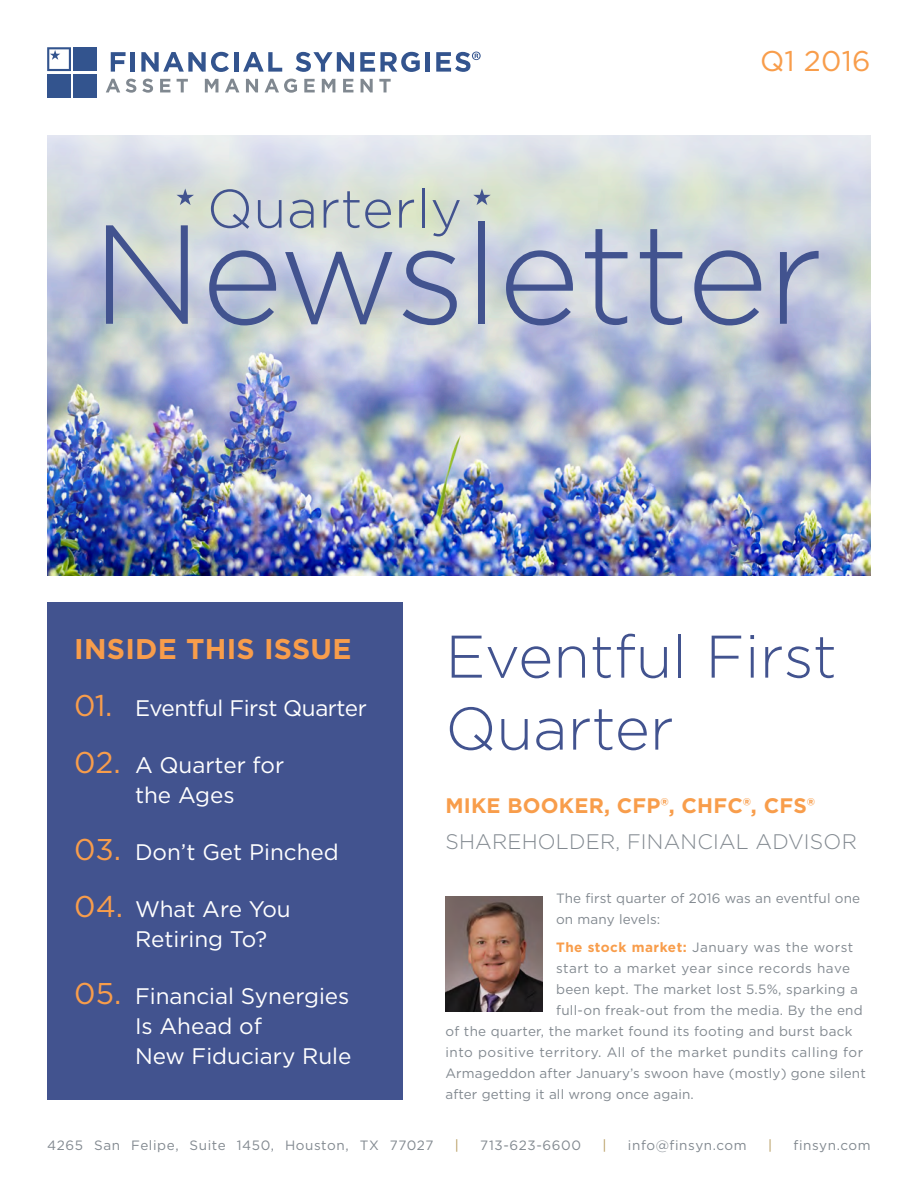
<style>
.page{position:relative;width:918px;height:1188px;background:#fff}
.page>*{position:absolute;margin:0;border:0;box-sizing:border-box;transform-origin:0 0}
.Subheader_14_15{font:300 140.55px "Gotham";letter-spacing:-.01em;color:#42538f}
.Header_40_64{font:300 60px/72px "Gotham";color:#42538f}
.Subheader_14_15-2{font:300 54px "Gotham";letter-spacing:.01em;color:#42538f}
.Subheader_14_15-3{font:700 28.5px "Gotham";letter-spacing:.01em;color:#f89d4b}
.Subheader_14_15-4{font:28.5px "Gotham";letter-spacing:.01em;color:#f89d4b}
.t1{font:22.5px/30px "Gotham";color:#fff}
.t2{font:22.5px "Gotham";letter-spacing:-.02em;color:#fff}
.Subheader_14_15-5{font:300 21px "Gotham";letter-spacing:.01em;color:#828990}
.Subheader_14_15-6{font:700 21px "Gotham";letter-spacing:.01em;color:#f89d4b}
.Body_9_14{font:13.5px/21px "Gotham";letter-spacing:.02em;color:#828990}
.Body_9_14-2{font:13.5px "Gotham";letter-spacing:.04em;color:#828990}
.Body_9_14-3{font:13.5px "Gotham";letter-spacing:.045em;color:#828990}
.Body_9_14-4{font:13.5px "Gotham";color:#b39758}
.s1{font-size:30px;color:#f89d4b}
.s2{font-weight:700;color:#f89d4b}
</style>
<div class="page">
<svg style="left:111px;top:52px;width:15px;height:20px"></svg>
<hr style="left:131px;top:52px;width:4px;height:20px;background:#33548e">
<svg style="left:141px;top:52px;width:88px;height:20px"></svg>
<hr style="left:234px;top:52px;width:4px;height:20px;background:#33548e">
<svg style="left:243px;top:52px;width:39px;height:20px"></svg>
<svg style="left:296px;top:52px;width:58px;height:20px"></svg>
<svg style="left:360px;top:52px;width:60px;height:20px"></svg>
<hr style="left:426px;top:52px;width:4px;height:20px;background:#33548e">
<svg style="left:106px;top:79px;width:14px;height:13px"></svg>
<svg style="left:126px;top:79px;width:10px;height:14px"></svg>
<svg style="left:142px;top:79px;width:11px;height:14px"></svg>
<svg style="left:160px;top:79px;width:10px;height:13px"></svg>
<svg style="left:177px;top:79px;width:11px;height:13px"></svg>
<svg style="left:205px;top:79px;width:13px;height:13px"></svg>
<svg style="left:225px;top:79px;width:14px;height:13px"></svg>
<svg style="left:246px;top:79px;width:12px;height:13px"></svg>
<svg style="left:265px;top:79px;width:32px;height:14px"></svg>
<svg style="left:304px;top:79px;width:11px;height:13px"></svg>
<svg style="left:322px;top:79px;width:13px;height:13px"></svg>
<svg style="left:343px;top:79px;width:10px;height:13px"></svg>
<svg style="left:361px;top:79px;width:12px;height:13px"></svg>
<svg style="left:379px;top:79px;width:12px;height:13px"></svg>
<svg style="left:436px;top:52px;width:45px;height:20px"></svg>
<div style="left:47px;top:74px;width:24px;height:23px;background:#33548e"></div>
<div style="left:73px;top:74px;width:24px;height:23px;background:#33548e"></div>
<div style="left:73px;top:47px;width:24px;height:24px;background:#33548e"></div>
<svg style="left:47px;top:47px;width:24px;height:24px"></svg>
<div style="left:47px;top:603px;width:356px;height:497px;background:#42538f"></div>
<img style="left:47px;top:135px;width:824px;height:441px">
<svg style="left:177px;top:188px;width:17px;height:17px"></svg>
<svg style="left:473px;top:188px;width:18px;height:17px"></svg>
<img style="left:445px;top:896px;width:98px;height:116px">
<p class="Subheader_14_15-4" style="left:760px;top:43px;width:112px">Q1 2016</p>
<p class="Subheader_14_15-2" style="left:207px;top:174px;width:257px">Quarterly</p>
<p class="Subheader_14_15" style="left:91px;top:185px;width:733px">Newsletter</p>
<p class="Subheader_14_15-3" style="left:74px;top:630px;width:279px">INSIDE THIS ISSUE</p>
<p class="t2" style="left:74px;top:694px;width:294px"><span class="s1">01.</span> Eventful First Quarter</p>
<p class="t1" style="left:74px;top:750px;width:212px;text-align:center"><span class="s1">02.</span> A Quarter for the Ages</p>
<p class="t1" style="left:74px;top:837px;width:266px"><span class="s1">03.</span> Don’t Get Pinched</p>
<p class="t1" style="left:135px;top:894px;width:157px;text-indent:-61px"><span class="s1">04.</span> What Are You<br>Retiring To?</p>
<p class="t1" style="left:135px;top:981px;width:218px;text-indent:-61px"><span class="s1">05.</span> Financial Synergies<br>Is Ahead of<br>New Fiduciary Rule</p>
<p class="Header_40_64" style="left:445px;top:619px;width:393px">Eventful First<br>Quarter</p>
<p class="Subheader_14_15-6" style="left:445px;top:791px;width:371px">MIKE BOOKER, CFP®, CHFC®, CFS®</p>
<p class="Subheader_14_15-5" style="left:445px;top:828px;width:413px">SHAREHOLDER, FINANCIAL ADVISOR</p>
<p class="Body_9_14" style="left:556px;top:888px;width:306px">The first quarter of 2016 was an eventful one on many levels:</p>
<p class="Body_9_14-2" style="left:556px;top:939px;width:299px"><span class="s2">The stock market:</span> January was the worst</p>
<p class="Body_9_14-2" style="left:556px;top:960px;width:296px">start to a market year since records have</p>
<p class="Body_9_14" style="left:556px;top:979px;width:303px">been kept. The market lost 5.5%, sparking a</p>
<p class="Body_9_14" style="left:556px;top:1000px;width:308px">full-on freak-out from the media. By the end</p>
<p class="Body_9_14" style="left:445px;top:1021px;width:409px">of the quarter, the market found its footing and burst back</p>
<p class="Body_9_14-2" style="left:445px;top:1044px;width:419px">into positive territory. All of the market pundits calling for</p>
<p class="Body_9_14" style="left:445px;top:1063px;width:422px">Armageddon after January’s swoon have (mostly) gone silent</p>
<p class="Body_9_14" style="left:445px;top:1084px;width:250px">after getting it all wrong once again.</p>
<p class="Body_9_14-3" style="left:47px;top:1136px;width:388px">4265 San Felipe, Suite 1450, Houston, TX 77027</p>
<p class="Body_9_14-4" style="left:455px;top:1136px;width:6px">|</p>
<p class="Body_9_14-3" style="left:480px;top:1136px;width:102px">713-623-6600</p>
<p class="Body_9_14-4" style="left:603px;top:1136px;width:6px">|</p>
<p class="Body_9_14-3" style="left:628px;top:1136px;width:120px">info@finsyn.com</p>
<p class="Body_9_14-4" style="left:768px;top:1136px;width:6px">|</p>
<p class="Body_9_14-3" style="left:794px;top:1136px;width:79px">finsyn.com</p>
</div>
